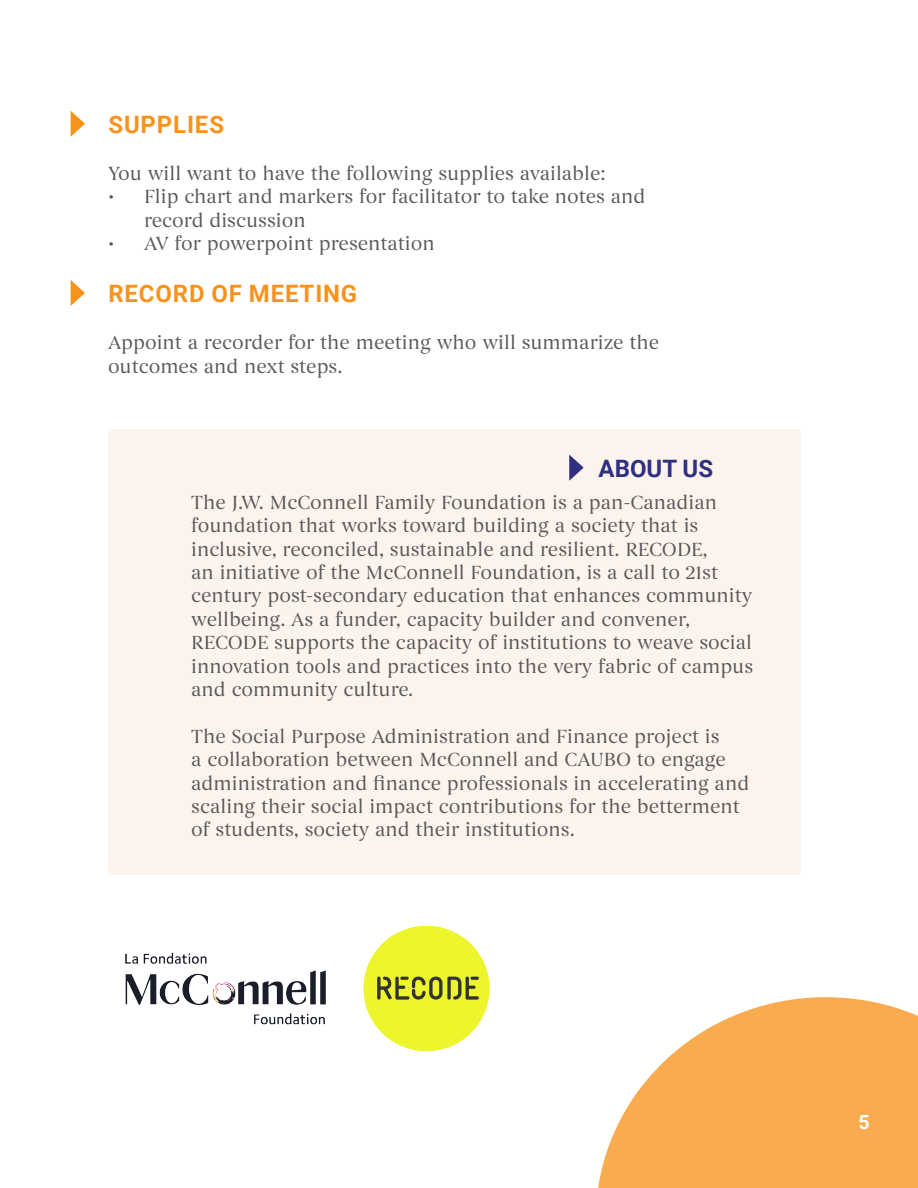
<style>
.page{position:relative;width:918px;height:1188px;background:#fff}
.page>*{position:absolute;margin:0;border:0;box-sizing:border-box;transform-origin:0 0}
.t1{font:700 24px "Roboto";letter-spacing:.035em;color:#f7931d}
.t2{font:700 24px "Roboto";color:#303080}
.t3{font:19.5px/23.4px "Begum";color:#57585a}
.t4{font:700 19.5px "Roboto";color:#fff}
</style>
<div class="page">
<svg style="left:598px;top:997px;width:320px;height:191px"></svg>
<div style="left:108px;top:430px;width:693px;height:445px;background:#fdf3ed"></div>
<svg style="left:71px;top:111px;width:14px;height:26px"></svg>
<svg style="left:71px;top:280px;width:14px;height:26px"></svg>
<svg style="left:569px;top:455px;width:15px;height:26px"></svg>
<img style="left:125px;top:952px;width:201px;height:73px">
<img style="left:363px;top:925px;width:127px;height:127px">
<p class="t1" style="left:108px;top:108px;width:117px">SUPPLIES</p>
<p class="t3" style="left:108px;top:162px;width:499px">You will want to have the following supplies available:</p>
<p class="t3" style="left:144px;top:185px;width:503px;text-indent:-36px">• Flip chart and markers for facilitator to take notes and record discussion</p>
<p class="t3" style="left:108px;top:232px;width:328px">• AV for powerpoint presentation</p>
<p class="t1" style="left:108px;top:277px;width:250px">RECORD OF MEETING</p>
<p class="t3" style="left:108px;top:331px;width:553px">Appoint a recorder for the meeting who will summarize the outcomes and next steps.</p>
<p class="t2" style="left:599px;top:452px;width:116px">ABOUT US</p>
<p class="t3" style="left:191px;top:491px;width:564px">The J.W. McConnell Family Foundation is a pan-Canadian foundation that works toward building a society that is inclusive, reconciled, sustainable and resilient. RECODE,<br>an initiative of the McConnell Foundation, is a call to 21st century post-secondary education that enhances community wellbeing. As a funder, capacity builder and convener, RECODE supports the capacity of institutions to weave social innovation tools and practices into the very fabric of campus and community culture.</p>
<p class="t3" style="left:191px;top:725px;width:560px">The Social Purpose Administration and Finance project is<br>a collaboration between McConnell and CAUBO to engage administration and finance professionals in accelerating and scaling their social impact contributions for the betterment of students, society and their institutions.</p>
<p class="t4" style="left:858px;top:1108px;width:13px">5</p>
</div>
